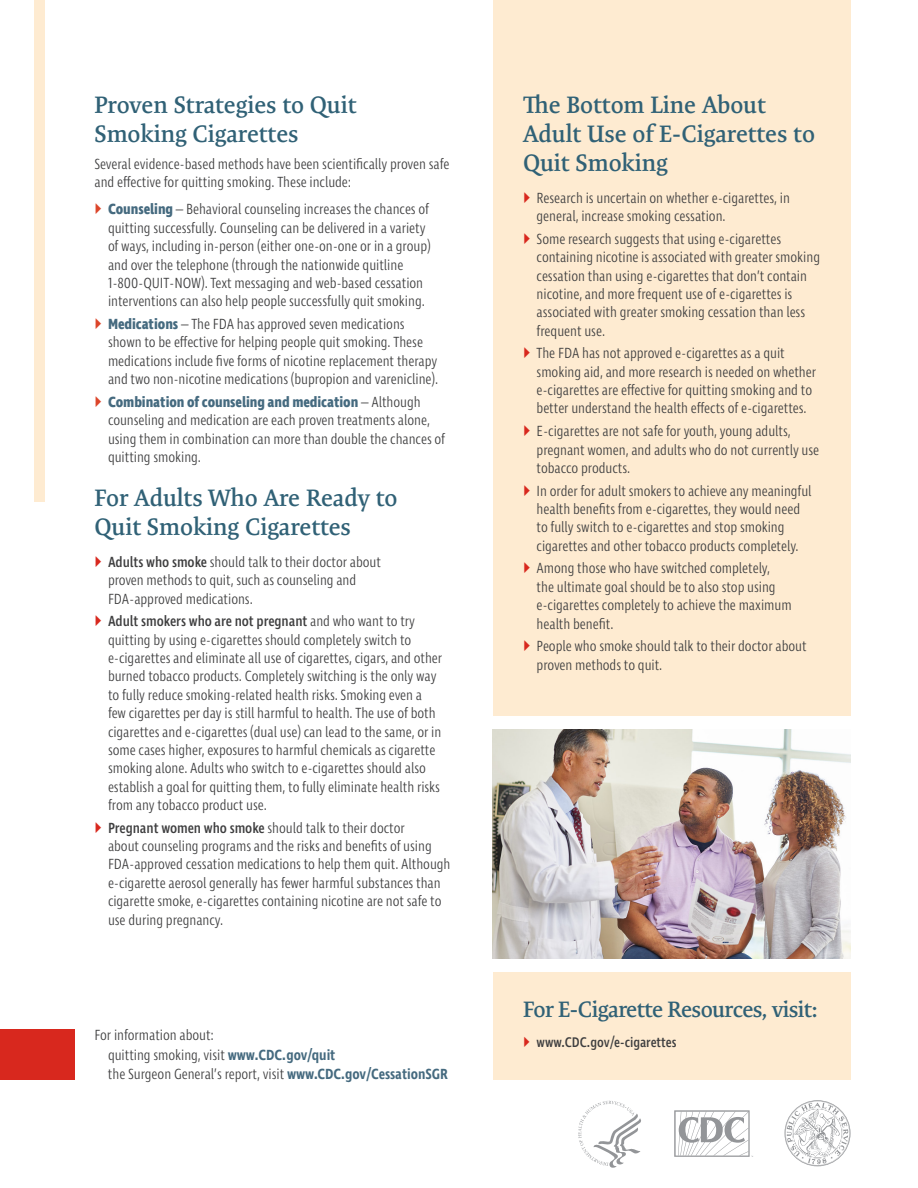
<style>
.page{position:relative;width:918px;height:1188px;background:#fff}
.page>*{position:absolute;margin:0;border:0;box-sizing:border-box;transform-origin:0 0}
.t1{font:600 24px/28.8px "Expo Serif Pro";letter-spacing:-.005em;color:#306176}
.t2{font:600 22.5px "Expo Serif Pro";letter-spacing:-.03em;color:#306176}
.t3{font:300 15px/18.3px "Ingra Cd";letter-spacing:-.005em;color:#3e3e3f}
.t4{font:500 14.25px "Ingra Cd";letter-spacing:-.005em;color:#3e3e3f}
.s1{font-weight:700;color:#456a7f}
.s2{font-weight:500}
.s3{font-weight:600;color:#456a7f}
</style>
<div class="page">
<img style="left:493px;top:729px;width:357px;height:229px">
<div style="left:0;top:1029px;width:74px;height:51px;background:#d8281e"></div>
<div style="left:493px;top:0;width:357px;height:716px;background:#feebd1"></div>
<div style="left:493px;top:972px;width:357px;height:108px;background:#feebd1"></div>
<div style="left:34px;top:0;width:11px;height:501px;background:#feebd1"></div>
<svg style="left:578px;top:1101px;width:63px;height:67px"></svg>
<svg style="left:674px;top:1110px;width:79px;height:47px"></svg>
<svg style="left:785px;top:1100px;width:66px;height:66px"></svg>
<h1 class="t1" style="left:94px;top:91px;width:264px">Proven Strategies to Quit<br>Smoking Cigarettes</h1>
<p class="t3" style="left:94px;top:156px;width:357px">Several evidence-based methods have been scientifically proven safe and effective for quitting smoking. These include:</p>
<p class="t3" style="left:108px;top:201px;width:324px"><span class="s1">Counseling</span> – Behavioral counseling increases the chances of quitting successfully. Counseling can be delivered in a variety of ways, including in-person (either one-on-one or in a group) and over the telephone (through the nationwide quitline 1-800-QUIT-NOW). Text messaging and web-based cessation interventions can also help people successfully quit smoking.</p>
<p class="t3" style="left:108px;top:316px;width:332px"><span class="s1">Medications</span> – The FDA has approved seven medications shown to be effective for helping people quit smoking. These medications include five forms of nicotine replacement therapy and two non-nicotine medications (bupropion and varenicline).</p>
<p class="t3" style="left:108px;top:393px;width:339px"><span class="s1">Combination of counseling and medication</span> – Although counseling and medication are each proven treatments alone, using them in combination can more than double the chances of quitting smoking.</p>
<h1 class="t1" style="left:94px;top:484px;width:304px">For Adults Who Are Ready to<br>Quit Smoking Cigarettes</h1>
<p class="t3" style="left:108px;top:553px;width:275px"><span class="s2">Adults who smoke</span> should talk to their doctor about proven methods to quit, such as counseling and<br>FDA-approved medications.</p>
<p class="t3" style="left:108px;top:613px;width:336px"><span class="s2">Adult smokers who are not pregnant</span> and who want to try quitting by using e-cigarettes should completely switch to e-cigarettes and eliminate all use of cigarettes, cigars, and other burned tobacco products. Completely switching is the only way to fully reduce smoking-related health risks. Smoking even a few cigarettes per day is still harmful to health. The use of both cigarettes and e-cigarettes (dual use) can lead to the same, or in some cases higher, exposures to harmful chemicals as cigarette smoking alone. Adults who switch to e-cigarettes should also establish a goal for quitting them, to fully eliminate health risks from any tobacco product use.</p>
<p class="t3" style="left:108px;top:819px;width:344px"><span class="s2">Pregnant women who smoke</span> should talk to their doctor<br>about counseling programs and the risks and benefits of using FDA-approved cessation medications to help them quit. Although e-cigarette aerosol generally has fewer harmful substances than cigarette smoke, e-cigarettes containing nicotine are not safe to use during pregnancy.</p>
<p class="t3" style="left:108px;top:1026px;width:341px;line-height:19.5px;text-indent:-13px">For information about:<br>quitting smoking, visit <span class="s3">www.CDC.gov/quit<br></span>the Surgeon General’s report, visit <span class="s3">www.CDC.gov/CessationSGR</span></p>
<h1 class="t1" style="left:523px;top:91px;width:293px">The Bottom Line About<br>Adult Use of E-Cigarettes to<br>Quit Smoking</h1>
<p class="t3" style="left:537px;top:189px;width:255px">Research is uncertain on whether e-cigarettes, in general, increase smoking cessation.</p>
<p class="t3" style="left:537px;top:230px;width:285px">Some research suggests that using e-cigarettes containing nicotine is associated with greater smoking cessation than using e-cigarettes that don’t contain nicotine, and more frequent use of e-cigarettes is associated with greater smoking cessation than less frequent use.</p>
<p class="t3" style="left:537px;top:345px;width:281px">The FDA has not approved e-cigarettes as a quit smoking aid, and more research is needed on whether e-cigarettes are effective for quitting smoking and to better understand the health effects of e-cigarettes.</p>
<p class="t3" style="left:537px;top:423px;width:284px">E-cigarettes are not safe for youth, young adults, pregnant women, and adults who do not currently use tobacco products.</p>
<p class="t3" style="left:537px;top:482px;width:276px">In order for adult smokers to achieve any meaningful health benefits from e-cigarettes, they would need to fully switch to e-cigarettes and stop smoking cigarettes and other tobacco products completely.</p>
<p class="t3" style="left:537px;top:560px;width:257px">Among those who have switched completely,<br>the ultimate goal should be to also stop using e-cigarettes completely to achieve the maximum health benefit.</p>
<p class="t3" style="left:537px;top:638px;width:272px">People who smoke should talk to their doctor about proven methods to quit.</p>
<h2 class="t2" style="left:523px;top:995px;width:296px">For E-Cigarette Resources, visit:</h2>
<p class="t4" style="left:537px;top:1033px;width:141px">www.CDC.gov/e-cigarettes</p>
</div>
